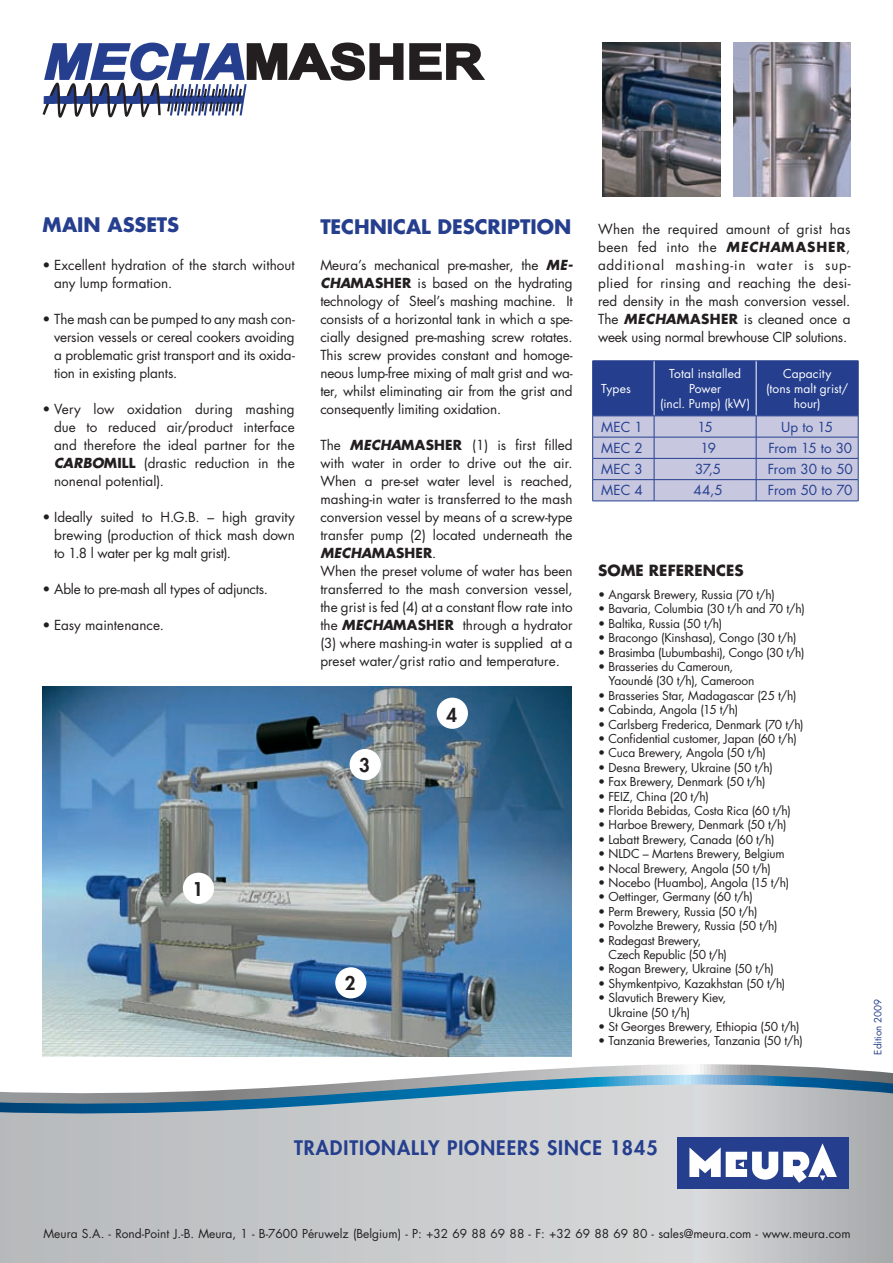
<style>
.page{position:relative;width:893px;height:1263px;background:#fff}
.page>*{position:absolute;margin:0;border:0;box-sizing:border-box;transform-origin:0 0}
.t1{font:800 19.5px "Futura";letter-spacing:.05em;color:#253f8e}
.t2{font:700 19.5px "Futura";color:#253f8e}
.t3{font:800 18.45px "Futura";color:#231f20}
.t4{font:700 15px "Futura";letter-spacing:.01em;color:#231f20}
.t5{font:13.5px/18px "Futura";color:#231f20;text-align:justify}
.t6{font:13.5px "Futura";letter-spacing:-.005em;color:#253f8e}
.t7{font:13.5px/18px "Futura";letter-spacing:-.02em;color:#231f20;text-align:right}
.t8{font:700 13.5px "Futura";color:#231f20}
.t9{font:12px/14.4px "Futura";letter-spacing:-.01em;color:#231f20}
.t10{font:12px/15px "Futura";letter-spacing:.005em;color:#fff;text-align:center}
.t11{font:9.75px "Futura";color:#253f8e}
.s1{font-weight:700;font-style:italic}
.s2{font-weight:700}
.s3{font-weight:400}
.s4{font-style:italic}
</style>
<div class="page">
<svg style="left:0;top:1043px;width:893px;height:220px;background:#c4c7c8"></svg>
<svg style="left:0;top:1110px;width:893px;height:10px;background:#b8bfc5"></svg>
<svg style="left:0;top:1044px;width:893px;height:66px"></svg>
<div style="left:677px;top:1137px;width:172px;height:52px;background:#253f8e"></div>
<svg style="left:689px;top:1143px;width:148px;height:40px"></svg>
<img style="left:603px;top:43px;width:117px;height:153px">
<img style="left:733px;top:43px;width:117px;height:153px">
<svg style="left:592px;top:361px;width:267px;height:140px;background:#828dbd"></svg>
<hr style="left:592px;top:458px;width:62px;height:1px;background:#253f8e">
<hr style="left:654px;top:458px;width:102px;height:1px;background:#253f8e">
<hr style="left:756px;top:458px;width:102px;height:1px;background:#253f8e">
<hr style="left:592px;top:479px;width:62px;height:1px;background:#253f8e">
<hr style="left:654px;top:479px;width:102px;height:1px;background:#253f8e">
<hr style="left:756px;top:479px;width:102px;height:1px;background:#253f8e">
<hr style="left:592px;top:501px;width:62px;height:1px;background:#253f8e">
<hr style="left:654px;top:501px;width:102px;height:1px;background:#253f8e">
<hr style="left:756px;top:501px;width:102px;height:1px;background:#253f8e">
<img style="left:43px;top:686px;width:529px;height:371px">
<div style="left:183px;top:873px;width:31px;height:31px;background:#fff;border-radius:50%"></div>
<div style="left:350px;top:749px;width:31px;height:31px;background:#fff;border-radius:50%"></div>
<div style="left:335px;top:967px;width:31px;height:31px;background:#fff;border-radius:50%"></div>
<div style="left:437px;top:698px;width:31px;height:31px;background:#fff;border-radius:50%"></div>
<svg style="left:42px;top:42px;width:443px;height:76px"></svg>
<h1 class="t2" style="left:43px;top:211px;width:138px">MAIN ASSETS</h1>
<p class="t5" style="left:54px;top:256px;width:242px;text-indent:-12px">• Excellent hydration of the starch without any lump formation.</p>
<p class="t5" style="left:54px;top:310px;width:242px;text-indent:-12px">• The mash can be pumped to any mash con&shy;version vessels or cereal cookers avoiding a problematic grist transport and its oxida&shy;tion in existing plants.</p>
<p class="t5" style="left:54px;top:400px;width:242px;text-indent:-12px">• Very low oxidation during mashing due to reduced air/product interface and therefore the ideal partner for the <span class="s1">CARBO</span><span class="s2">MILL</span></p>
<p class="t5" style="left:54px;top:454px;width:242px;text-indent:90px">(drastic reduction in the nonenal potential).</p>
<p class="t5" style="left:54px;top:508px;width:242px;text-indent:-12px">• Ideally suited to H.G.B. – high gravity brewing (production of thick mash down to 1.8 l water per kg malt grist).</p>
<p class="t5" style="left:43px;top:580px;width:227px">• Able to pre-mash all types of adjuncts.</p>
<p class="t5" style="left:43px;top:616px;width:123px">• Easy maintenance.</p>
<h2 class="t3" style="left:192px;top:877px;width:12px">1</h2>
<h1 class="t2" style="left:320px;top:213px;width:252px">TECHNICAL DESCRIPTION</h1>
<p class="t5" style="left:320px;top:256px;width:254px">Meura’s mechanical pre-masher, the <span class="s1">ME-<br>CHA</span><span class="s2">MASHER</span></p>
<p class="t5" style="left:320px;top:274px;width:254px;text-indent:97px">is based on the hydrating technology of Steel’s mashing machine. It consists of a horizontal tank in which a spe&shy;cially designed pre-mashing screw rotates.<br>This screw provides constant and homoge&shy;neous lump-free mixing of malt grist and wa&shy;ter, whilst eliminating air from the grist and consequently limiting oxidation.</p>
<p class="t8" style="left:320px;top:436px;width:106px"><span class="s3">The</span> <span class="s4">MECHA</span>MASHER</p>
<p class="t5" style="left:320px;top:436px;width:254px;text-indent:152px">(1) is first filled with water in order to drive out the air.<br>When a pre-set water level is reached, mashing-in water is transferred to the mash conversion vessel by means of a screw-type transfer pump (2) located underneath the <span class="s1">MECHA</span><span class="s2">MASHER</span></p>
<p class="t5" style="left:320px;top:544px;width:254px;text-align:left;text-indent:112px">.<br>When the preset volume of water has been transferred to the mash conversion vessel, the grist is fed (4) at a constant flow rate into the <span class="s1">MECHA</span><span class="s2">MASHER</span></p>
<p class="t5" style="left:320px;top:616px;width:254px;text-indent:142px">through a hydrator (3) where mashing-in water is supplied at a preset water/grist ratio and temperature.</p>
<h2 class="t3" style="left:359px;top:753px;width:12px">3</h2>
<h2 class="t3" style="left:446px;top:703px;width:12px">4</h2>
<h2 class="t3" style="left:345px;top:971px;width:12px">2</h2>
<p class="t5" style="left:598px;top:220px;width:254px">When the required amount of grist has been fed into the <span class="s1">MECHA</span><span class="s2">MASHER</span></p>
<p class="t5" style="left:598px;top:238px;width:254px;text-indent:248px">, additional mashing-in water is sup&shy;plied for rinsing and reaching the desi&shy;red density in the mash conversion vessel.<br>The <span class="s1">MECHA</span><span class="s2">MASHER</span></p>
<p class="t7" style="left:598px;top:310px;width:254px">is cleaned once a<br>week using normal brewhouse CIP solutions.</p>
<p class="t10" style="left:601px;top:381px;width:31px">Types</p>
<p class="t10" style="left:660px;top:366px;width:91px">Total installed<br>Power<br>(incl. Pump) (kW)</p>
<p class="t10" style="left:766px;top:366px;width:84px">Capacity<br>(tons malt grist/ hour)</p>
<p class="t6" style="left:601px;top:417px;width:43px">MEC 1</p>
<p class="t6" style="left:697px;top:417px;width:17px">15</p>
<p class="t6" style="left:781px;top:417px;width:53px">Up to 15</p>
<p class="t6" style="left:601px;top:439px;width:43px">MEC 2</p>
<p class="t6" style="left:700px;top:439px;width:17px">19</p>
<p class="t6" style="left:768px;top:439px;width:85px">From 15 to 30</p>
<p class="t6" style="left:601px;top:460px;width:43px">MEC 3</p>
<p class="t6" style="left:695px;top:460px;width:28px">37,5</p>
<p class="t6" style="left:768px;top:460px;width:87px">From 30 to 50</p>
<p class="t6" style="left:601px;top:481px;width:43px">MEC 4</p>
<p class="t6" style="left:693px;top:481px;width:31px">44,5</p>
<p class="t6" style="left:768px;top:481px;width:86px">From 50 to 70</p>
<p class="t4" style="left:598px;top:560px;width:147px">SOME REFERENCES</p>
<p class="t9" style="left:598px;top:587px;width:178px">• Angarsk Brewery, Russia (70 t/h)</p>
<p class="t9" style="left:598px;top:602px;width:208px">• Bavaria, Columbia (30 t/h and 70 t/h)</p>
<p class="t9" style="left:598px;top:616px;width:126px">• Baltika, Russia (50 t/h)</p>
<p class="t9" style="left:598px;top:630px;width:200px">• Bracongo (Kinshasa), Congo (30 t/h)</p>
<p class="t9" style="left:598px;top:645px;width:208px">• Brasimba (Lubumbashi), Congo (30 t/h)</p>
<p class="t9" style="left:608px;top:659px;width:147px;text-indent:-10px">• Brasseries du Cameroun,<br>Yaoundé (30 t/h), Cameroon</p>
<p class="t9" style="left:598px;top:688px;width:200px">• Brasseries Star, Madagascar (25 t/h)</p>
<p class="t9" style="left:598px;top:702px;width:142px">• Cabinda, Angola (15 t/h)</p>
<p class="t9" style="left:598px;top:717px;width:207px">• Carlsberg Frederica, Denmark (70 t/h)</p>
<p class="t9" style="left:598px;top:731px;width:200px">• Confidential customer, Japan (60 t/h)</p>
<p class="t9" style="left:598px;top:746px;width:169px">• Cuca Brewery, Angola (50 t/h)</p>
<p class="t9" style="left:598px;top:760px;width:176px">• Desna Brewery, Ukraine (50 t/h)</p>
<p class="t9" style="left:598px;top:774px;width:169px">• Fax Brewery, Denmark (50 t/h)</p>
<p class="t9" style="left:598px;top:789px;width:112px">• FEIZ, China (20 t/h)</p>
<p class="t9" style="left:598px;top:803px;width:194px">• Florida Bebidas, Costa Rica (60 t/h)</p>
<p class="t9" style="left:598px;top:818px;width:190px">• Harboe Brewery, Denmark (50 t/h)</p>
<p class="t9" style="left:598px;top:832px;width:178px">• Labatt Brewery, Canada (60 t/h)</p>
<p class="t9" style="left:598px;top:846px;width:188px">• NLDC – Martens Brewery, Belgium</p>
<p class="t9" style="left:598px;top:861px;width:174px">• Nocal Brewery, Angola (50 t/h)</p>
<p class="t9" style="left:598px;top:875px;width:193px">• Nocebo (Huambo), Angola (15 t/h)</p>
<p class="t9" style="left:598px;top:890px;width:156px">• Oettinger, Germany (60 t/h)</p>
<p class="t9" style="left:598px;top:904px;width:161px">• Perm Brewery, Russia (50 t/h)</p>
<p class="t9" style="left:598px;top:918px;width:181px">• Povolzhe Brewery, Russia (50 t/h)</p>
<p class="t9" style="left:608px;top:933px;width:120px;text-indent:-10px">• Radegast Brewery,<br>Czech Republic (50 t/h)</p>
<p class="t9" style="left:598px;top:962px;width:177px">• Rogan Brewery, Ukraine (50 t/h)</p>
<p class="t9" style="left:598px;top:976px;width:189px">• Shymkentpivo, Kazakhstan (50 t/h)</p>
<p class="t9" style="left:608px;top:990px;width:119px;text-indent:-10px">• Slavutich Brewery Kiev,<br>Ukraine (50 t/h)</p>
<p class="t9" style="left:598px;top:1019px;width:203px">• St Georges Brewery, Ethiopia (50 t/h)</p>
<p class="t9" style="left:598px;top:1034px;width:206px">• Tanzania Breweries, Tanzania (50 t/h)</p>
<p class="t11" style="left:871px;top:1054px;width:57px;rotate:-90deg">Edition 2009</p>
<h1 class="t1" style="left:294px;top:1134px;width:365px">TRADITIONALLY PIONEERS SINCE 1845</h1>
<p class="t9" style="left:44px;top:1226px;width:808px">Meura S.A. - Rond-Point J.-B. Meura, 1 - B-7600 Péruwelz (Belgium) - P: +32 69 88 69 88 - F: +32 69 88 69 80 - sales@meura.com - www.meura.com</p>
</div>
